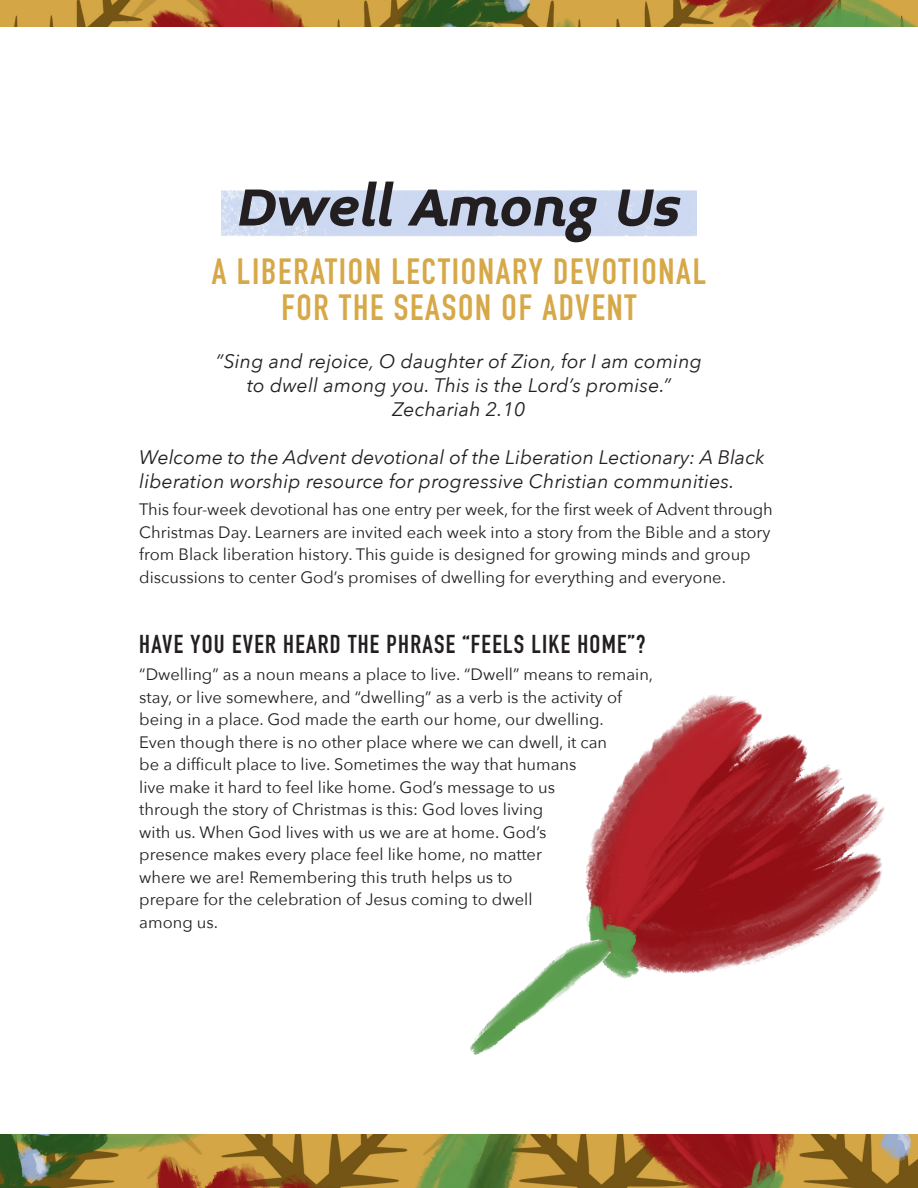
<style>
.page{position:relative;width:918px;height:1188px;background:#fff}
.page>*{position:absolute;margin:0;border:0;box-sizing:border-box;transform-origin:0 0}
.t1{font:italic 700 60px "Midiet Sans";color:#231f20}
.Date{font:700 36px "DIN Condensed";letter-spacing:.05em;color:#d6a848}
.Heading{font:700 25.5px "DIN Condensed";letter-spacing:.05em;color:#231f20}
.Intro{font:italic 19.5px/24px "Avenir Next";letter-spacing:.01em;color:#231f20}
.t2{font:16.5px/22.5px "Avenir Next";color:#231f20}
</style>
<div class="page">
<img style="left:221px;top:190px;width:476px;height:47px">
<img style="left:0;top:1134px;width:918px;height:54px">
<img style="left:0;top:0;width:918px;height:27px">
<img style="left:470px;top:694px;width:415px;height:361px">
<p class="t1" style="left:237px;top:174px;width:445px">Dwell Among Us</p>
<p class="Date" style="left:212px;top:247px;width:496px">A LIBERATION LECTIONARY DEVOTIONAL</p>
<p class="Date" style="left:281px;top:283px;width:357px">FOR THE SEASON OF ADVENT</p>
<p class="Intro" style="left:216px;top:348px;width:488px">”Sing and rejoice, O daughter of Zion, for I am coming</p>
<p class="Intro" style="left:247px;top:372px;width:425px">to dwell among you. This is the Lord’s promise.”</p>
<p class="Intro" style="left:392px;top:396px;width:135px">Zechariah 2.10</p>
<p class="Intro" style="left:139px;top:444px;width:627px">Welcome to the Advent devotional of the Liberation Lectionary: A Black liberation worship resource for progressive Christian communities.</p>
<p class="t2" style="left:139px;top:497px;width:635px">This four-week devotional has one entry per week, for the first week of Advent through Christmas Day. Learners are invited each week into a story from the Bible and a story from Black liberation history. This guide is designed for growing minds and group discussions to center God’s promises of dwelling for everything and everyone.</p>
<p class="Heading" style="left:139px;top:627px;width:508px">HAVE YOU EVER HEARD THE PHRASE “FEELS LIKE HOME”?</p>
<p class="t2" style="left:139px;top:662px;width:515px">“Dwelling” as a noun means a place to live. “Dwell” means to remain, stay, or live somewhere, and “dwelling” as a verb is the activity of being in a place. God made the earth our home, our dwelling.<br>Even though there is no other place where we can dwell, it can<br>be a difficult place to live. Sometimes the way that humans<br>live make it hard to feel like home. God’s message to us<br>through the story of Christmas is this: God loves living<br>with us. When God lives with us we are at home. God’s<br>presence makes every place feel like home, no matter<br>where we are! Remembering this truth helps us to<br>prepare for the celebration of Jesus coming to dwell<br>among us.</p>
</div>
